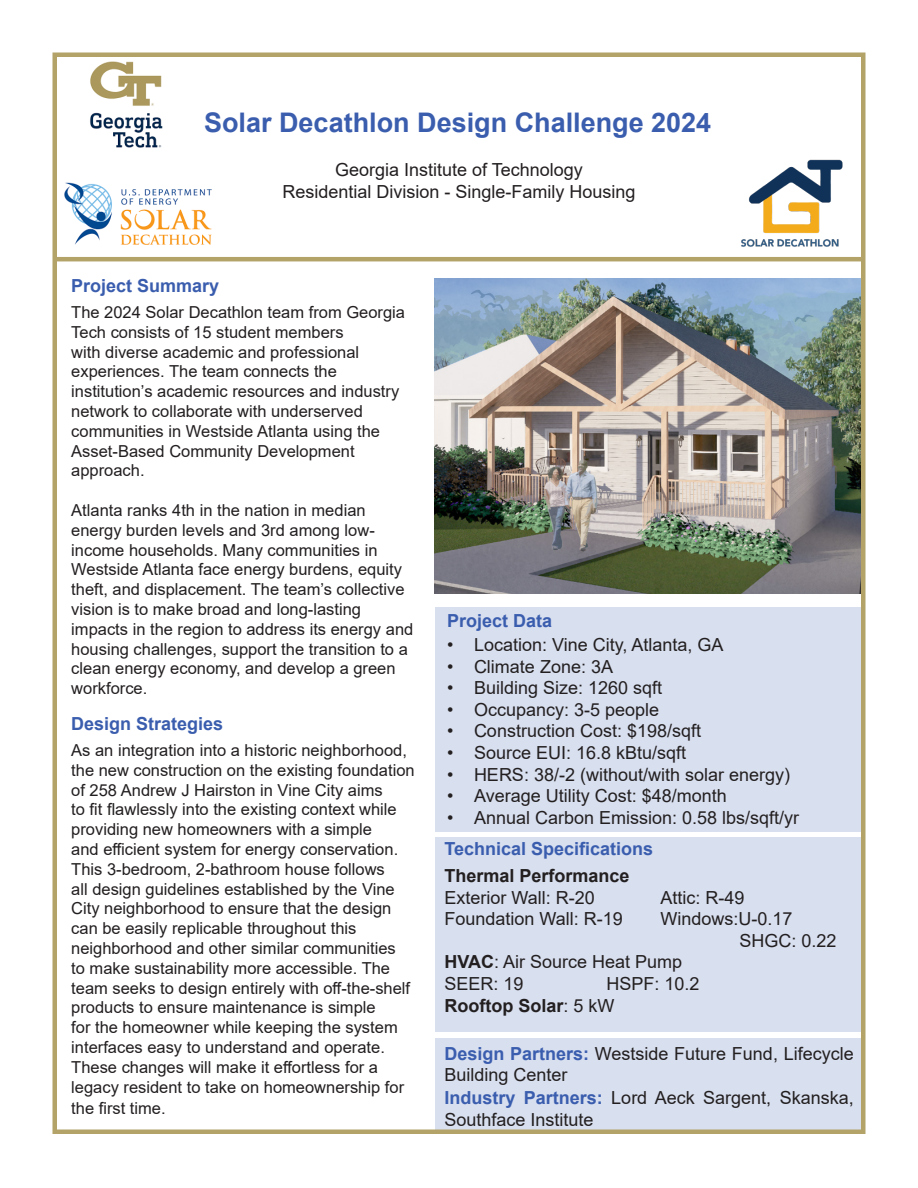
<style>
.page{position:relative;width:918px;height:1188px;background:#fff}
.page>*{position:absolute;margin:0;border:0;box-sizing:border-box;transform-origin:0 0}
.t1{font:700 27px "Arial";color:#3a5dae}
.t2{font:18px/21.6px "Arial";color:#231f20}
.t3{font:700 18px "Arial";color:#3a5dae}
.t4{font:700 18px "Arial";color:#231f20}
.t5{font:16.5px/19.8px "Arial";color:#231f20}
.s1{font-weight:700}
.s2{font-weight:400}
.s3{font-weight:700;color:#3a5dae}
</style>
<div class="page">
<hr style="left:54px;top:257px;width:810px;height:4px;background:#b3a369">
<img style="left:434px;top:279px;width:427px;height:315px">
<div style="left:435px;top:608px;width:428px;height:224px;background:#d8dfef"></div>
<div style="left:435px;top:837px;width:428px;height:195px;background:#d8dfef"></div>
<div style="left:435px;top:1038px;width:428px;height:94px;background:#d8dfef"></div>
<img style="left:64px;top:182px;width:148px;height:63px">
<img style="left:90px;top:61px;width:73px;height:87px">
<div style="left:52px;top:52px;width:814px;height:1082px;border:4px solid #b3a369"></div>
<img style="left:741px;top:159px;width:102px;height:88px">
<p class="t1" style="left:204px;top:103px;width:509px">Solar Decathlon Design Challenge 2024</p>
<p class="t2" style="left:335px;top:159px;width:249px">Georgia Institute of Technology</p>
<p class="t2" style="left:282px;top:180px;width:355px">Residential Division - Single-Family Housing</p>
<p class="t3" style="left:71px;top:273px;width:150px">Project Summary</p>
<p class="t5" style="left:71px;top:302px;width:335px">The 2024 Solar Decathlon team from Georgia Tech consists of 15 student members<br>with diverse academic and professional experiences. The team connects the institution’s academic resources and industry network to collaborate with underserved communities in Westside Atlanta using the Asset-Based Community Development approach.</p>
<p class="t5" style="left:71px;top:500px;width:344px">Atlanta ranks 4th in the nation in median energy burden levels and 3rd among low&shy;income households. Many communities in Westside Atlanta face energy burdens, equity theft, and displacement. The team’s collective vision is to make broad and long-lasting impacts in the region to address its energy and housing challenges, support the transition to a clean energy economy, and develop a green workforce.</p>
<p class="t3" style="left:71px;top:711px;width:154px">Design Strategies</p>
<p class="t5" style="left:71px;top:740px;width:345px">As an integration into a historic neighborhood, the new construction on the existing foundation of 258 Andrew J Hairston in Vine City aims<br>to fit flawlessly into the existing context while providing new homeowners with a simple<br>and efficient system for energy conservation.<br>This 3-bedroom, 2-bathroom house follows<br>all design guidelines established by the Vine City neighborhood to ensure that the design can be easily replicable throughout this neighborhood and other similar communities<br>to make sustainability more accessible. The team seeks to design entirely with off-the-shelf products to ensure maintenance is simple<br>for the homeowner while keeping the system interfaces easy to understand and operate.<br>These changes will make it effortless for a legacy resident to take on homeownership for</p>
<p class="t5" style="left:71px;top:1098px;width:96px">the first time.</p>
<p class="t3" style="left:447px;top:608px;width:107px">Project Data</p>
<p class="t2" style="left:447px;top:634px;width:278px">• Location: Vine City, Atlanta, GA</p>
<p class="t2" style="left:447px;top:655px;width:168px">• Climate Zone: 3A</p>
<p class="t2" style="left:447px;top:677px;width:217px">• Building Size: 1260 sqft</p>
<p class="t2" style="left:447px;top:699px;width:214px">• Occupancy: 3-5 people</p>
<p class="t2" style="left:447px;top:720px;width:256px">• Construction Cost: $198/sqft</p>
<p class="t2" style="left:447px;top:742px;width:241px">• Source EUI: 16.8 kBtu/sqft</p>
<p class="t2" style="left:447px;top:763px;width:345px">• HERS: 38/-2 (without/with solar energy)</p>
<p class="t2" style="left:447px;top:785px;width:281px">• Average Utility Cost: $48/month</p>
<p class="t2" style="left:447px;top:807px;width:354px">• Annual Carbon Emission: 0.58 lbs/sqft/yr</p>
<p class="t3" style="left:444px;top:836px;width:210px">Technical Specifications</p>
<p class="t4" style="left:444px;top:863px;width:187px">Thermal Performance</p>
<p class="t2" style="left:444px;top:886px;width:152px">Exterior Wall: R-20</p>
<p class="t2" style="left:660px;top:886px;width:86px">Attic: R-49</p>
<p class="t2" style="left:444px;top:908px;width:180px">Foundation Wall: R-19</p>
<p class="t2" style="left:660px;top:908px;width:134px">Windows:U-0.17</p>
<p class="t2" style="left:739px;top:930px;width:99px">SHGC: 0.22</p>
<p class="t2" style="left:444px;top:951px;width:239px"><span class="s1">HVAC</span>: Air Source Heat Pump</p>
<p class="t2" style="left:444px;top:973px;width:81px">SEER: 19</p>
<p class="t2" style="left:606px;top:973px;width:95px">HSPF: 10.2</p>
<p class="t4" style="left:444px;top:993px;width:171px">Rooftop Solar<span class="s2">: 5 kW</span></p>
<p class="t2" style="left:444px;top:1043px;width:411px"><span class="s3">Design Partners:</span> Westside Future Fund, Lifecycle<br>Building Center</p>
<p class="t2" style="left:444px;top:1087px;width:411px"><span class="s3">Industry Partners:</span> Lord Aeck Sargent, Skanska,<br>Southface Institute</p>
</div>
